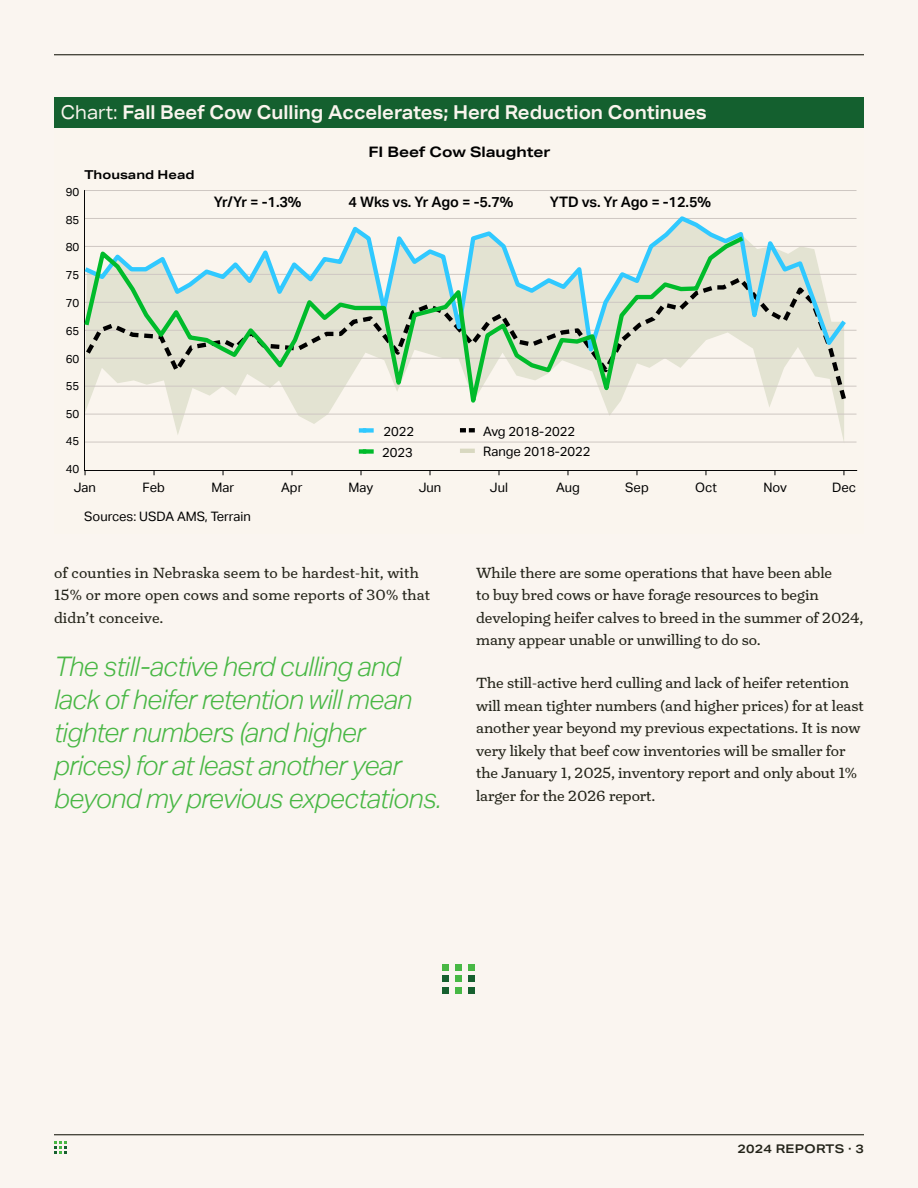
<style>
.page{position:relative;width:918px;height:1188px;background:#faf5f0}
.page>*{position:absolute;margin:0;border:0;box-sizing:border-box;transform-origin:0 0}
.Body{font:italic 300 27px/33px "Aktiv Grotesk";letter-spacing:-.025em;color:#48b744}
.t1{font:700 19.2px "Aktiv Grotesk Ex";color:#faf5ee;scale:.88 1}
.Body-2{font:15px/22.5px "Turnip";letter-spacing:-.005em;color:#232319}
.t2{font:600 14.4px "Aktiv Grotesk";letter-spacing:-.005em;color:#000}
.t3{font:700 14.4px "Aktiv Grotesk Ex";color:#000}
.t4{font:13.05px "Aktiv Grotesk";color:#000}
.t5{font:700 12.3px "Aktiv Grotesk Ex";color:#000}
.t6{font:600 12px "Aktiv Grotesk Ex";letter-spacing:.025em;color:#232319}
.t7{font:11.55px "Aktiv Grotesk";color:#000}
.s1{font-weight:400}
</style>
<div class="page">
<hr style="left:54px;top:1134px;width:810px;height:1px;background:#232319">
<svg style="left:54px;top:1141px;width:13px;height:12px"></svg>
<hr style="left:54px;top:54px;width:810px;height:1px;background:#232319">
<div style="left:442px;top:964px;width:7px;height:7px;background:#48b744"></div>
<div style="left:455px;top:964px;width:7px;height:7px;background:#47b845"></div>
<div style="left:468px;top:964px;width:7px;height:7px;background:#47b845"></div>
<div style="left:442px;top:976px;width:7px;height:6px;background:#16602f"></div>
<div style="left:455px;top:976px;width:7px;height:6px;background:#47b845"></div>
<div style="left:468px;top:976px;width:7px;height:6px;background:#16602f"></div>
<div style="left:442px;top:987px;width:7px;height:7px;background:#16602f"></div>
<div style="left:455px;top:987px;width:7px;height:7px;background:#47b845"></div>
<div style="left:468px;top:987px;width:7px;height:7px;background:#16602f"></div>
<svg style="left:85px;top:404px;width:759px;height:38px"></svg>
<div style="left:54px;top:97px;width:810px;height:30px;background:#14602f"></div>
<hr style="left:85px;top:442px;width:772px;height:1px;background:#cec7c2">
<hr style="left:85px;top:386px;width:772px;height:1px;background:#cec7c2">
<hr style="left:85px;top:190px;width:772px;height:1px;background:#cec7c2">
<hr style="left:85px;top:330px;width:772px;height:1px;background:#cec7c2">
<hr style="left:85px;top:218px;width:772px;height:1px;background:#cec7c2">
<hr style="left:85px;top:274px;width:772px;height:1px;background:#cec7c2">
<hr style="left:85px;top:414px;width:772px;height:1px;background:#cec7c2">
<hr style="left:85px;top:358px;width:772px;height:1px;background:#cec7c2">
<hr style="left:85px;top:246px;width:772px;height:1px;background:#cec7c2">
<hr style="left:85px;top:302px;width:772px;height:1px;background:#cec7c2">
<hr style="left:84px;top:190px;width:1px;height:281px;background:#000">
<hr style="left:85px;top:470px;width:772px;height:1px;background:#000">
<div style="left:363px;top:449px;width:11px;height:5px;background:#00bb2b"></div>
<svg style="left:359px;top:449px;width:7px;height:5px"></svg>
<hr style="left:460px;top:449px;width:15px;height:4px;background:#d8d8c0">
<svg style="left:460px;top:428px;width:15px;height:4px"></svg>
<div style="left:363px;top:428px;width:11px;height:5px;background:#30c9ff"></div>
<svg style="left:359px;top:428px;width:7px;height:5px"></svg>
<svg style="left:748px;top:369px;width:101px;height:35px"></svg>
<svg style="left:351px;top:216px;width:499px;height:153px"></svg>
<svg style="left:84px;top:233px;width:664px;height:192px"></svg>
<p class="t1" style="left:61px;top:100px;width:735px"><span class="s1">Chart:</span> Fall Beef Cow Culling Accelerates; Herd Reduction Continues</p>
<p class="t5" style="left:84px;top:167px;width:112px">Thousand Head</p>
<p class="t7" style="left:66px;top:185px;width:15px">90</p>
<p class="t7" style="left:66px;top:213px;width:15px">85</p>
<p class="t7" style="left:66px;top:241px;width:15px">80</p>
<p class="t7" style="left:66px;top:268px;width:15px">75</p>
<p class="t7" style="left:66px;top:296px;width:15px">70</p>
<p class="t7" style="left:66px;top:324px;width:15px">65</p>
<p class="t7" style="left:66px;top:352px;width:15px">60</p>
<p class="t7" style="left:66px;top:380px;width:15px">55</p>
<p class="t7" style="left:66px;top:407px;width:15px">50</p>
<p class="t7" style="left:66px;top:435px;width:15px">45</p>
<p class="t7" style="left:66px;top:462px;width:15px">40</p>
<p class="t3" style="left:369px;top:143px;width:183px">FI Beef Cow Slaughter</p>
<p class="t2" style="left:214px;top:194px;width:89px">Yr/Yr = -1.3%</p>
<p class="t2" style="left:349px;top:194px;width:166px">4 Wks vs. Yr Ago = -5.7%</p>
<p class="t2" style="left:550px;top:194px;width:163px">YTD vs. Yr Ago = -12.5%</p>
<p class="t4" style="left:384px;top:424px;width:32px">2022</p>
<p class="t4" style="left:483px;top:424px;width:93px">Avg 2018-2022</p>
<p class="t4" style="left:382px;top:445px;width:32px">2023</p>
<p class="t4" style="left:483px;top:444px;width:109px">Range 2018-2022</p>
<p class="t4" style="left:74px;top:479px;width:24px">Jan</p>
<p class="t4" style="left:143px;top:479px;width:24px">Feb</p>
<p class="t4" style="left:211px;top:479px;width:24px">Mar</p>
<p class="t4" style="left:281px;top:479px;width:23px">Apr</p>
<p class="t4" style="left:349px;top:479px;width:26px">May</p>
<p class="t4" style="left:419px;top:479px;width:24px">Jun</p>
<p class="t4" style="left:490px;top:479px;width:19px">Jul</p>
<p class="t4" style="left:556px;top:479px;width:25px">Aug</p>
<p class="t4" style="left:625px;top:479px;width:25px">Sep</p>
<p class="t4" style="left:695px;top:479px;width:23px">Oct</p>
<p class="t4" style="left:763px;top:479px;width:25px">Nov</p>
<p class="t4" style="left:832px;top:479px;width:25px">Dec</p>
<p class="t4" style="left:84px;top:509px;width:168px">Sources: USDA AMS, Terrain</p>
<p class="Body-2" style="left:54px;top:561px;width:378px">of counties in Nebraska seem to be hardest-hit, with<br>15% or more open cows and some reports of 30% that didn’t conceive.</p>
<p class="Body" style="left:54px;top:650px;width:389px">The still-active herd culling and lack of heifer retention will mean tighter numbers (and higher prices) for at least another year beyond my previous expectations.</p>
<p class="Body-2" style="left:476px;top:561px;width:389px">While there are some operations that have been able<br>to buy bred cows or have forage resources to begin developing heifer calves to breed in the summer of 2024, many appear unable or unwilling to do so.</p>
<p class="Body-2" style="left:476px;top:672px;width:389px">The still-active herd culling and lack of heifer retention will mean tighter numbers (and higher prices) for at least another year beyond my previous expectations. It is now very likely that beef cow inventories will be smaller for the January 1, 2025, inventory report and only about 1% larger for the 2026 report.</p>
<p class="t6" style="left:737px;top:1142px;width:128px">2024 REPORTS · 3</p>
</div>
